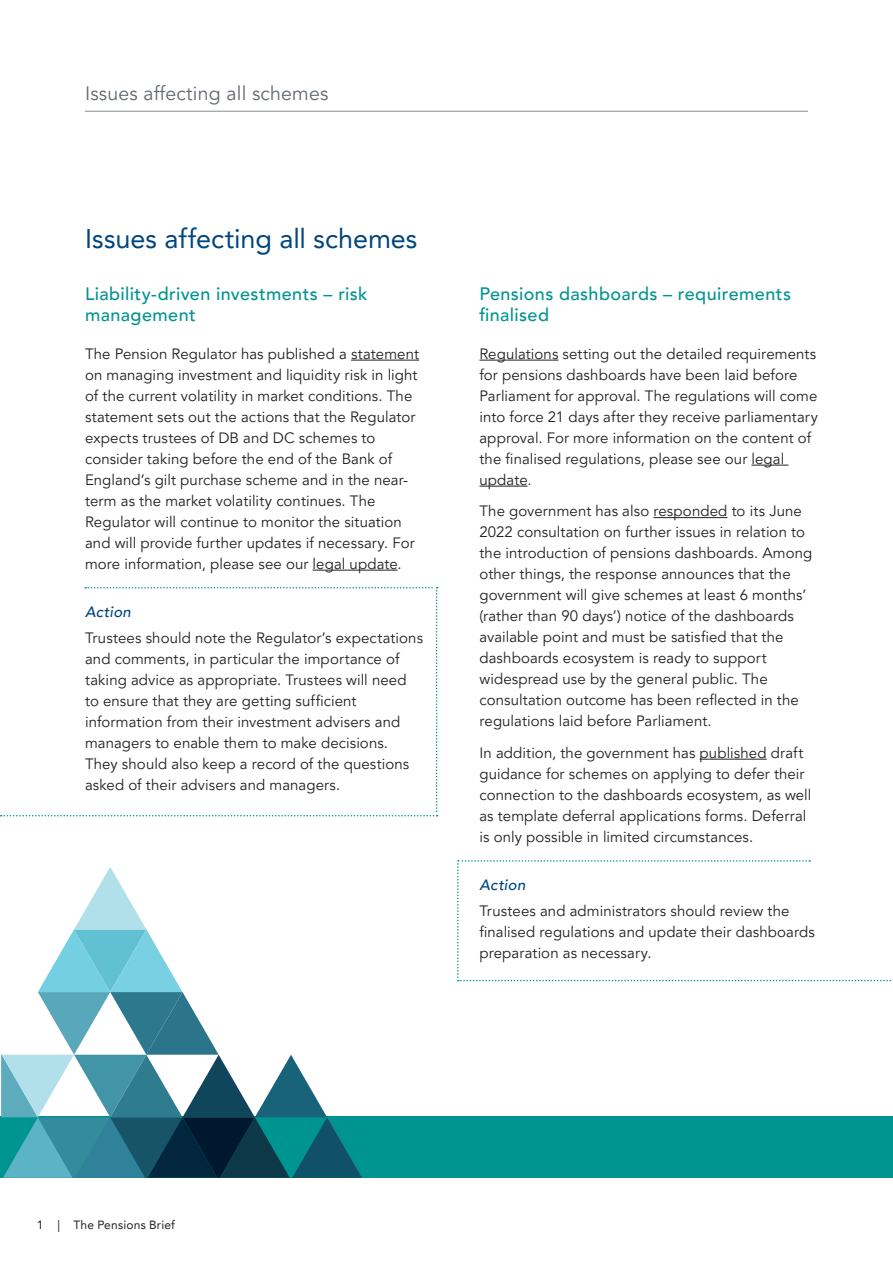
<style>
.page{position:relative;width:893px;height:1263px;background:#fff}
.page>*{position:absolute;margin:0;border:0;box-sizing:border-box;transform-origin:0 0}
.Subhead_L1{font:27px "Avenir LT Pro";letter-spacing:-.005em;color:#00467e}
.Headings_L2_Subhead{font:19.5px "Avenir LT Pro";letter-spacing:.01em;color:#626870}
.Subhead_L2{font:500 18px/21px "Avenir LT Pro";letter-spacing:.02em;color:#009491}
.Body_copy{font:15px/21px "Avenir LT Pro";letter-spacing:.005em;color:#231f20}
.Subhead_L3{font:italic 500 15px "Avenir LT Pro";letter-spacing:.015em;color:#00467e}
.t1{font:12px "Avenir LT Pro";letter-spacing:.015em;color:#231f20}
</style>
<div class="page">
<hr style="left:85px;top:111px;width:723px;height:1px;background:#888c8f">
<svg style="left:457px;top:860px;width:434px;height:121px"></svg>
<svg style="left:1px;top:587px;width:437px;height:229px"></svg>
<hr style="left:892px;top:1091px;width:1px;height:87px;background:#009491">
<div style="left:0;top:1117px;width:893px;height:61px;background:#009491"></div>
<svg style="left:1px;top:867px;width:361px;height:311px"></svg>
<hr style="left:351px;top:360px;width:68px;height:1px;background:#231f20">
<hr style="left:313px;top:570px;width:85px;height:1px;background:#231f20">
<hr style="left:479px;top:360px;width:79px;height:1px;background:#231f20">
<hr style="left:751px;top:465px;width:37px;height:1px;background:#231f20">
<hr style="left:479px;top:486px;width:49px;height:1px;background:#231f20">
<hr style="left:653px;top:517px;width:74px;height:1px;background:#231f20">
<hr style="left:700px;top:759px;width:67px;height:1px;background:#231f20">
<p class="Headings_L2_Subhead" style="left:85px;top:81px;width:245px">Issues affecting all schemes</p>
<p class="Subhead_L1" style="left:85px;top:222px;width:334px">Issues affecting all schemes</p>
<p class="Subhead_L2" style="left:85px;top:283px;width:284px">Liability-driven investments – risk management</p>
<p class="Body_copy" style="left:85px;top:343px;width:336px">The Pension Regulator has published a statement on managing investment and liquidity risk in light of the current volatility in market conditions. The statement sets out the actions that the Regulator expects trustees of DB and DC schemes to consider taking before the end of the Bank of England’s gilt purchase scheme and in the near&shy;term as the market volatility continues. The Regulator will continue to monitor the situation and will provide further updates if necessary. For more information, please see our legal update.</p>
<p class="Subhead_L3" style="left:85px;top:603px;width:47px">Action</p>
<p class="Body_copy" style="left:85px;top:628px;width:340px">Trustees should note the Regulator’s expectations and comments, in particular the importance of taking advice as appropriate. Trustees will need to ensure that they are getting sufficient information from their investment advisers and managers to enable them to make decisions.<br>They should also keep a record of the questions asked of their advisers and managers.</p>
<p class="Subhead_L2" style="left:479px;top:283px;width:313px">Pensions dashboards – requirements finalised</p>
<p class="Body_copy" style="left:479px;top:343px;width:340px">Regulations setting out the detailed requirements for pensions dashboards have been laid before Parliament for approval. The regulations will come into force 21 days after they receive parliamentary approval. For more information on the content of the finalised regulations, please see our legal update.</p>
<p class="Body_copy" style="left:479px;top:501px;width:334px">The government has also responded to its June 2022 consultation on further issues in relation to the introduction of pensions dashboards. Among other things, the response announces that the government will give schemes at least 6 months’ (rather than 90 days’) notice of the dashboards available point and must be satisfied that the dashboards ecosystem is ready to support widespread use by the general public. The consultation outcome has been reflected in the regulations laid before Parliament.</p>
<p class="Body_copy" style="left:479px;top:742px;width:333px">In addition, the government has published draft guidance for schemes on applying to defer their connection to the dashboards ecosystem, as well as template deferral applications forms. Deferral is only possible in limited circumstances.</p>
<p class="Subhead_L3" style="left:479px;top:876px;width:47px">Action</p>
<p class="Body_copy" style="left:479px;top:901px;width:337px">Trustees and administrators should review the finalised regulations and update their dashboards preparation as necessary.</p>
<p class="t1" style="left:37px;top:1217px;width:140px">1 | The Pensions Brief</p>
</div>
